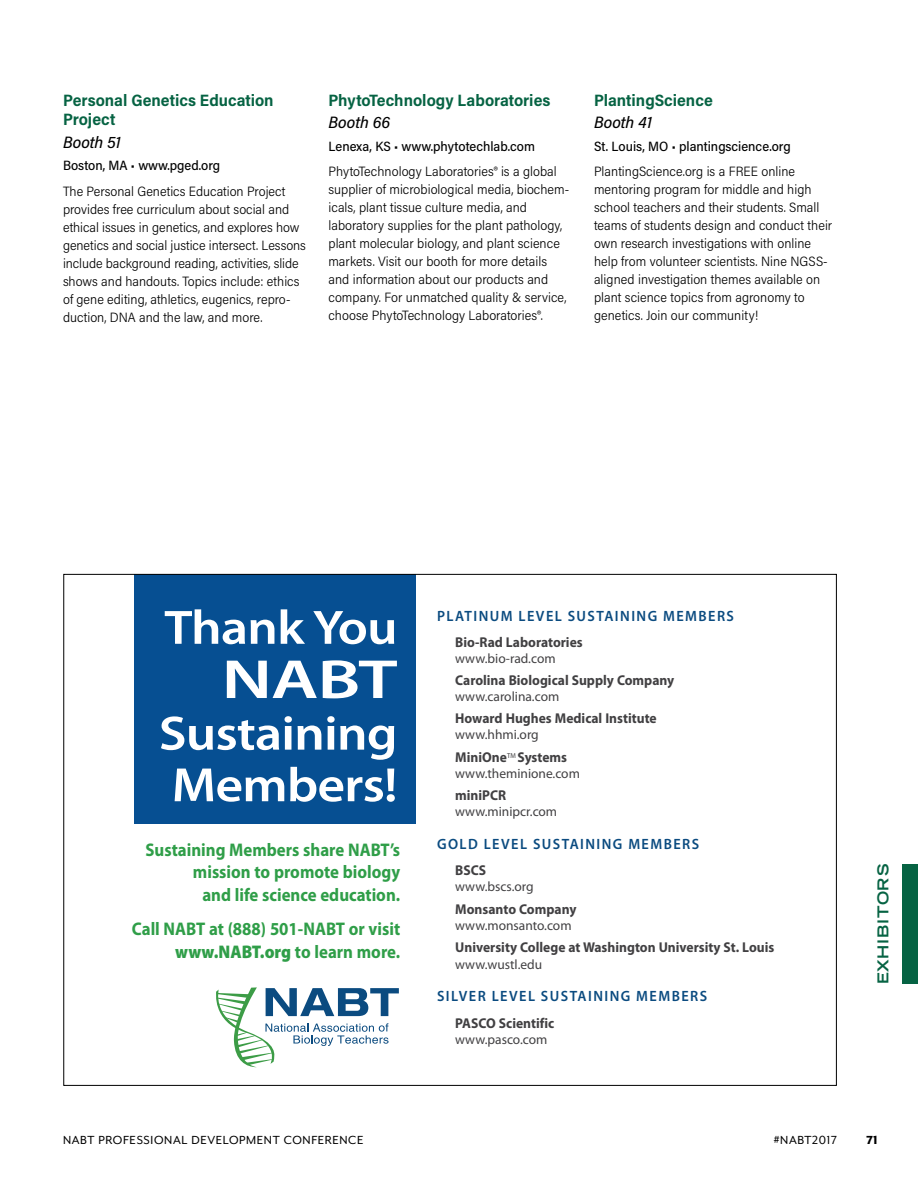
<style>
.page{position:relative;width:918px;height:1188px;background:#fff}
.page>*{position:absolute;margin:0;border:0;box-sizing:border-box;transform-origin:0 0}
.t1{font:600 55.5px "Myriad Pro";color:#fff;scale:1.35 1}
.t2{font:600 48.45px/51.6px "Myriad Pro";letter-spacing:-.015em;color:#fff;scale:1.1 1}
.t3{font:700 18.3px/22.4px "Myriad Pro";color:#2f9e48;text-align:right;scale:.92 1}
.t4{font:700 16.5px/19.5px "Acumin Pro Semi Cond";color:#066343}
.t5{font:italic 500 16.5px "Acumin Pro Semi Cond";letter-spacing:.005em;color:#000}
.t6{font:600 15px "Myriad Pro";letter-spacing:.1em;color:#0b4b80;scale:.96 1}
.t7{font:700 expanded 15px "Trade Gothic LT Std";letter-spacing:.05em;color:#066343}
.t8{font:700 14.25px "Myriad Pro";color:#414042;scale:.95 1}
.t9{font:13.65px "Myriad Pro";color:#414042}
.t10{font:300 13.5px/18px "Acumin Pro Semi Cond";letter-spacing:.005em;color:#000}
.t11{font:500 13.5px "Acumin Pro Semi Cond";color:#000}
.t12{font:13.5px "Mr Eaves XL Mod OT";letter-spacing:.05em;color:#000}
.t13{font:800 13.5px "Mr Eaves XL Mod OT";color:#000}
.s1{font-weight:900}
</style>
<div class="page">
<div style="left:902px;top:864px;width:16px;height:120px;background:#066343"></div>
<div style="left:135px;top:574px;width:281px;height:250px;background:#064f92"></div>
<svg style="left:216px;top:987px;width:183px;height:80px"></svg>
<p class="t4" style="left:63px;top:89px;width:212px">Personal Genetics Education<br>Project</p>
<p class="t5" style="left:63px;top:130px;width:59px">Booth 51</p>
<p class="t11" style="left:63px;top:156px;width:159px">Boston, MA • www.pged.org</p>
<p class="t10" style="left:63px;top:181px;width:244px">The Personal Genetics Education Project provides free curriculum about social and ethical issues in genetics, and explores how genetics and social justice intersect. Lessons include background reading, activities, slide shows and handouts. Topics include: ethics of gene editing, athletics, eugenics, repro&shy;duction, DNA and the law, and more.</p>
<p class="t4" style="left:328px;top:89px;width:223px">PhytoTechnology Laboratories</p>
<p class="t5" style="left:328px;top:111px;width:63px">Booth 66</p>
<p class="t11" style="left:328px;top:137px;width:208px">Lenexa, KS • www.phytotechlab.com</p>
<p class="t10" style="left:328px;top:162px;width:242px">PhytoTechnology Laboratories® is a global supplier of microbiological media, biochem&shy;icals, plant tissue culture media, and laboratory supplies for the plant pathology, plant molecular biology, and plant science markets. Visit our booth for more details and information about our products and company. For unmatched quality &amp; service, choose PhytoTechnology Laboratories®.</p>
<p class="t4" style="left:594px;top:89px;width:120px">PlantingScience</p>
<p class="t5" style="left:594px;top:111px;width:60px">Booth 41</p>
<p class="t11" style="left:594px;top:137px;width:198px">St. Louis, MO • plantingscience.org</p>
<p class="t10" style="left:594px;top:162px;width:240px">PlantingScience.org is a FREE online mentoring program for middle and high school teachers and their students. Small teams of students design and conduct their own research investigations with online help from volunteer scientists. Nine NGSS&shy;aligned investigation themes available on plant science topics from agronomy to genetics. Join our community!</p>
<h2 class="t2" style="left:164px;top:601px;width:214px">Thank You</h2>
<h1 class="t1" style="left:222px;top:644px;width:132px">NABT</h1>
<h2 class="t2" style="left:159px;top:706px;width:219px">Sustaining<br>Members!</h2>
<h3 class="t3" style="left:146px;top:838px;width:278px">Sustaining Members share NABT’s mission to promote biology<br>and life science education.</h3>
<h3 class="t3" style="left:132px;top:917px;width:293px">Call NABT at (888) 501-NABT or visit <span class="s1">www.NABT.org</span> to learn more.</h3>
<p class="t6" style="left:437px;top:606px;width:311px">PLATINUM LEVEL SUSTAINING MEMBERS</p>
<p class="t8" style="left:455px;top:633px;width:136px">Bio-Rad Laboratories</p>
<p class="t9" style="left:455px;top:650px;width:102px">www.bio-rad.com</p>
<p class="t8" style="left:455px;top:671px;width:232px">Carolina Biological Supply Company</p>
<p class="t9" style="left:455px;top:688px;width:106px">www.carolina.com</p>
<p class="t8" style="left:455px;top:709px;width:214px">Howard Hughes Medical Institute</p>
<p class="t9" style="left:455px;top:726px;width:85px">www.hhmi.org</p>
<p class="t8" style="left:455px;top:747px;width:119px">MiniOne<sup>TM</sup> Systems</p>
<p class="t9" style="left:455px;top:765px;width:126px">www.theminione.com</p>
<p class="t8" style="left:455px;top:786px;width:55px">miniPCR</p>
<p class="t9" style="left:455px;top:803px;width:103px">www.minipcr.com</p>
<p class="t6" style="left:437px;top:834px;width:275px">GOLD LEVEL SUSTAINING MEMBERS</p>
<p class="t8" style="left:455px;top:861px;width:34px">BSCS</p>
<p class="t9" style="left:455px;top:878px;width:80px">www.bscs.org</p>
<p class="t8" style="left:455px;top:900px;width:129px">Monsanto Company</p>
<p class="t9" style="left:455px;top:917px;width:118px">www.monsanto.com</p>
<p class="t8" style="left:455px;top:938px;width:337px">University College at Washington University St. Louis</p>
<p class="t9" style="left:455px;top:956px;width:88px">www.wustl.edu</p>
<p class="t6" style="left:437px;top:987px;width:283px">SILVER LEVEL SUSTAINING MEMBERS</p>
<p class="t8" style="left:455px;top:1014px;width:106px">PASCO Scientific</p>
<p class="t9" style="left:455px;top:1031px;width:94px">www.pasco.com</p>
<p class="t7" style="left:873px;top:984px;width:122px;rotate:-90deg">EXHIBITORS</p>
<p class="t12" style="left:63px;top:1133px;width:302px">NABT PROFESSIONAL DEVELOPMENT CONFERENCE</p>
<p class="t12" style="left:774px;top:1133px;width:65px">#NABT2017</p>
<p class="t13" style="left:866px;top:1133px;width:13px">71</p>
</div>
